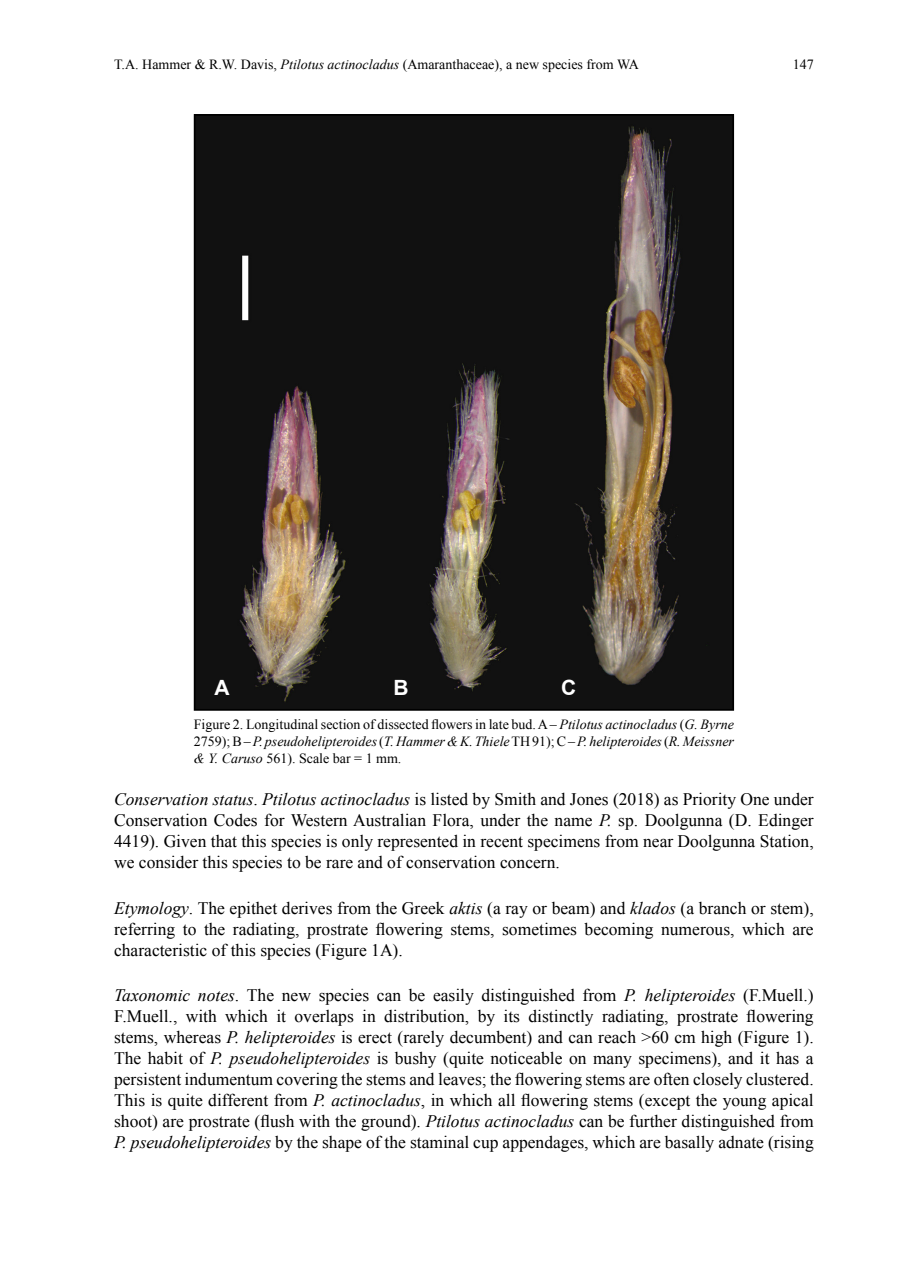
<style>
.page{position:relative;width:903px;height:1270px;background:#fff}
.page>*{position:absolute;margin:0;border:0;box-sizing:border-box;transform-origin:0 0}
.t1{font:700 21px "Arial";color:#fff}
.nBody{font:17.5px/21px "Times New Roman";color:#000;text-align:justify}
.nFigureCaption{font:italic 14px/16.8px "Times New Roman";color:#000;text-align:justify}
.t2{font:14px "Times New Roman";color:#000}
.s1{font-style:italic}
.s2{font-style:normal}
</style>
<div class="page">
<img style="left:197px;top:117px;width:534px;height:591px">
<div style="left:194px;top:114px;width:540px;height:597px;border:2px solid #000"></div>
<p class="t2" style="left:114px;top:55px;width:526px">T.A. Hammer &amp; R.W. Davis, <span class="s1">Ptilotus actinocladus</span> (Amaranthaceae), a new species from WA</p>
<p class="t2" style="left:793px;top:55px;width:22px">147</p>
<p class="t1" style="left:214px;top:674px;width:17px">A</p>
<p class="t1" style="left:393px;top:674px;width:17px">B</p>
<p class="t1" style="left:561px;top:674px;width:17px">C</p>
<p class="nFigureCaption" style="left:194px;top:716px;width:542px"><span class="s2">Figure 2. Longitudinal section of dissected flowers in late bud. A –</span> Ptilotus actinocladus <span class="s2">(</span>G. Byrne <span class="s2">2759); B –</span> P. pseudohelipteroides <span class="s2">(</span>T. Hammer &amp; K. Thiele <span class="s2">TH 91); C –</span> P. helipteroides <span class="s2">(</span>R. Meissner &amp; Y. Caruso <span class="s2">561). Scale bar = 1 mm.</span></p>
<p class="nBody" style="left:114px;top:788px;width:701px"><span class="s1">Conservation status</span>. <span class="s1">Ptilotus actinocladus</span> is listed by Smith and Jones (2018) as Priority One under Conservation Codes for Western Australian Flora, under the name <span class="s1">P.</span> sp. Doolgunna (D. Edinger 4419). Given that this species is only represented in recent specimens from near Doolgunna Station, we consider this species to be rare and of conservation concern.</p>
<p class="nBody" style="left:114px;top:897px;width:701px"><span class="s1">Etymology</span>. The epithet derives from the Greek <span class="s1">aktis</span> (a ray or beam) and <span class="s1">klados</span> (a branch or stem), referring to the radiating, prostrate flowering stems, sometimes becoming numerous, which are characteristic of this species (Figure 1A).</p>
<p class="nBody" style="left:114px;top:985px;width:701px"><span class="s1">Taxonomic notes</span>. The new species can be easily distinguished from <span class="s1">P. helipteroides</span> (F.Muell.)<br>F.Muell., with which it overlaps in distribution, by its distinctly radiating, prostrate flowering stems, whereas <span class="s1">P. helipteroides</span> is erect (rarely decumbent) and can reach &gt;60 cm high (Figure 1).<br>The habit of <span class="s1">P. pseudohelipteroides</span> is bushy (quite noticeable on many specimens), and it has a persistent indumentum covering the stems and leaves; the flowering stems are often closely clustered.<br>This is quite different from <span class="s1">P. actinocladus</span>, in which all flowering stems (except the young apical shoot) are prostrate (flush with the ground). <span class="s1">Ptilotus actinocladus</span> can be further distinguished from <span class="s1">P. pseudohelipteroides</span> by the shape of the staminal cup appendages, which are basally adnate (rising</p>
</div>
